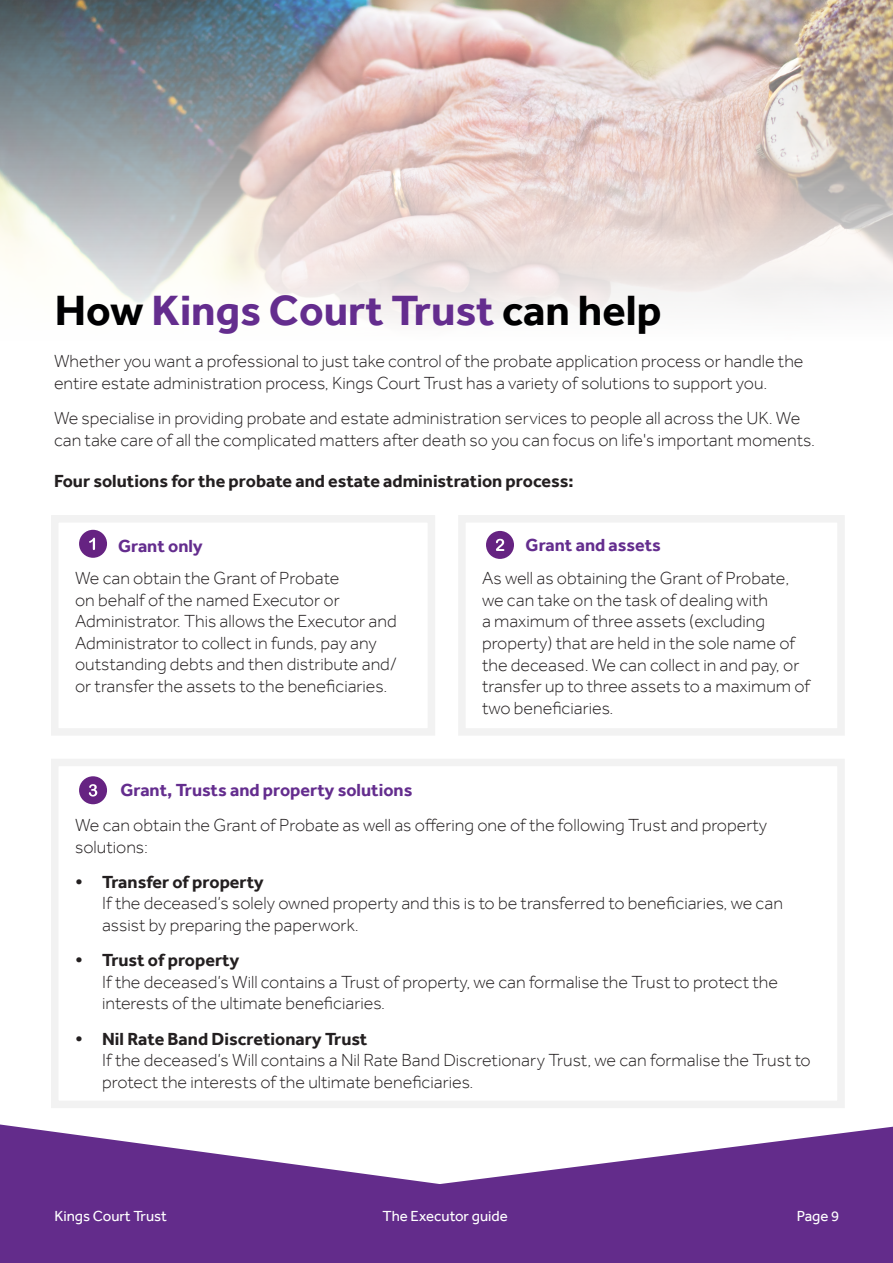
<style>
.page{position:relative;width:893px;height:1263px;background:#fff}
.page>*{position:absolute;margin:0;border:0;box-sizing:border-box;transform-origin:0 0}
.t1{font:700 43.5px "Effra";color:#642d8e}
.t2{font:300 18px/21.6px "Effra";color:#231f20}
.t3{font:700 18px "Effra";color:#231f20}
.t4{font:700 18px "Effra";color:#642d8e}
.t5{font:15px "Effra";color:#fff}
.s1{color:#000001}
.s2{font-weight:700}
</style>
<div class="page">
<svg style="left:542px;top:1127px;width:351px;height:84px;fill:#632c8b"></svg>
<svg style="left:0;top:1124px;width:542px;height:87px;fill:#632c8b"></svg>
<div style="left:0;top:1211px;width:893px;height:52px;background:#632c8b"></div>
<img style="left:0;top:0;width:893px;height:323px">
<div style="left:51px;top:759px;width:794px;height:349px;border:8px solid #f2f2f2"></div>
<div style="left:79px;top:776px;width:28px;height:28px;background:#662382;border-radius:50%"></div>
<svg style="left:89px;top:784px;width:8px;height:12px"></svg>
<div style="left:51px;top:515px;width:384px;height:221px;border:8px solid #f2f2f2"></div>
<div style="left:458px;top:515px;width:387px;height:221px;border:8px solid #f2f2f2"></div>
<div style="left:79px;top:530px;width:28px;height:28px;background:#662382;border-radius:50%"></div>
<svg style="left:89px;top:538px;width:6px;height:12px"></svg>
<div style="left:486px;top:531px;width:28px;height:28px;background:#662382;border-radius:50%"></div>
<svg style="left:496px;top:539px;width:8px;height:12px"></svg>
<p class="t1" style="left:55px;top:284px;width:608px"><span class="s1">How</span> Kings Court Trust <span class="s1">can help</span></p>
<p class="t2" style="left:54px;top:350px;width:751px">Whether you want a professional to just take control of the probate application process or handle the entire estate administration process, Kings Court Trust has a variety of solutions to support you.</p>
<p class="t2" style="left:54px;top:407px;width:762px">We specialise in providing probate and estate administration services to people all across the UK. We can take care of all the complicated matters after death so you can focus on life's important moments.</p>
<p class="t3" style="left:54px;top:470px;width:521px">Four solutions for the probate and estate administration process:</p>
<p class="t4" style="left:118px;top:535px;width:86px">Grant only</p>
<p class="t2" style="left:75px;top:567px;width:323px">We can obtain the Grant of Probate<br>on behalf of the named Executor or Administrator. This allows the Executor and Administrator to collect in funds, pay any outstanding debts and then distribute and/ or transfer the assets to the beneficiaries.</p>
<p class="t4" style="left:120px;top:779px;width:293px">Grant, Trusts and property solutions</p>
<p class="t4" style="left:526px;top:534px;width:137px">Grant and assets</p>
<p class="t2" style="left:482px;top:567px;width:330px">As well as obtaining the Grant of Probate, we can take on the task of dealing with<br>a maximum of three assets (excluding property) that are held in the sole name of the deceased. We can collect in and pay, or transfer up to three assets to a maximum of two beneficiaries.</p>
<p class="t2" style="left:75px;top:814px;width:694px">We can obtain the Grant of Probate as well as offering one of the following Trust and property solutions:</p>
<p class="t2" style="left:102px;top:871px;width:682px;text-indent:-27px"><span class="s2">• Transfer of property<br></span>If the deceased’s solely owned property and this is to be transferred to beneficiaries, we can assist by preparing the paperwork.</p>
<p class="t2" style="left:102px;top:949px;width:677px;text-indent:-27px"><span class="s2">• Trust of property<br></span>If the deceased’s Will contains a Trust of property, we can formalise the Trust to protect the interests of the ultimate beneficiaries.</p>
<p class="t2" style="left:102px;top:1027px;width:710px;text-indent:-27px"><span class="s2">• Nil Rate Band Discretionary Trust<br></span>If the deceased’s Will contains a Nil Rate Band Discretionary Trust, we can formalise the Trust to protect the interests of the ultimate beneficiaries.</p>
<p class="t5" style="left:54px;top:1207px;width:114px">Kings Court Trust</p>
<p class="t5" style="left:383px;top:1207px;width:127px">The Executor guide</p>
<p class="t5" style="left:797px;top:1207px;width:44px">Page 9</p>
</div>
